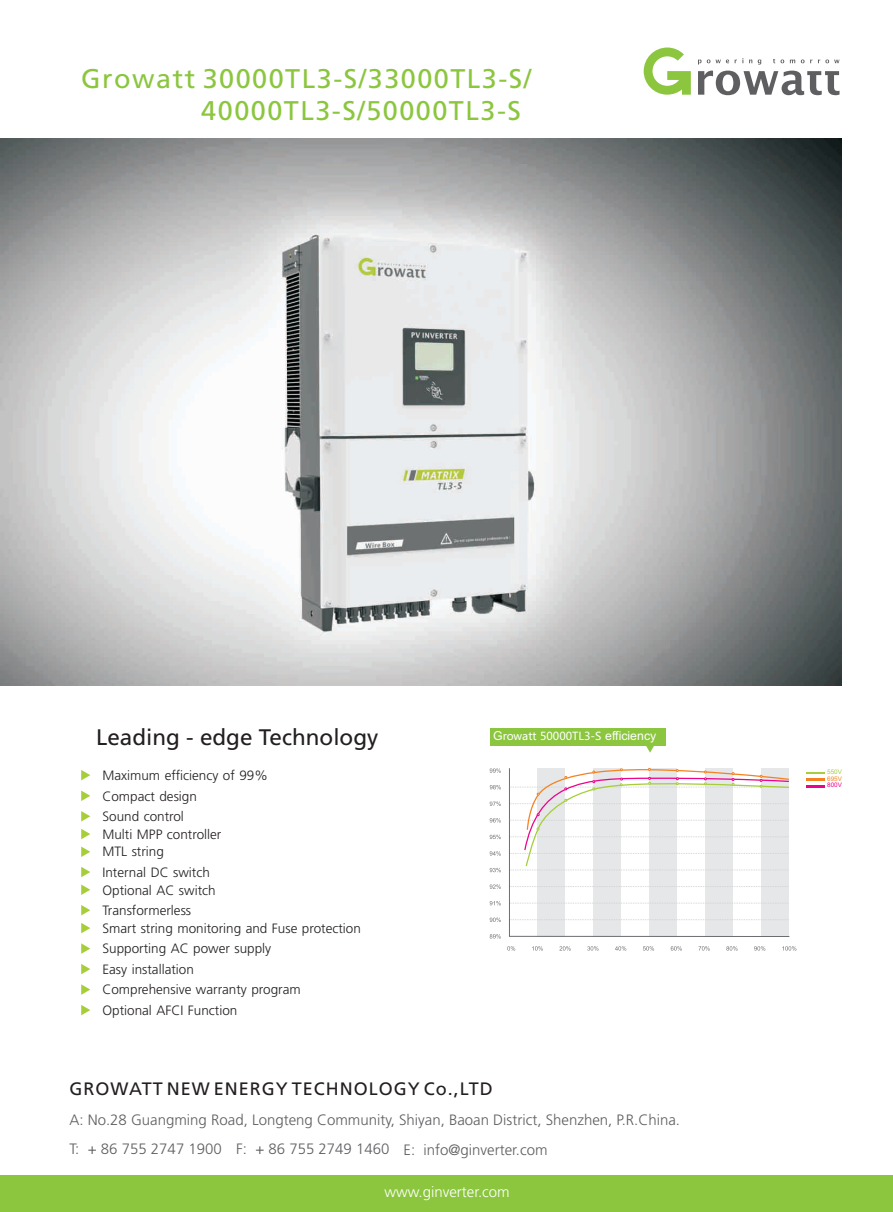
<style>
.page{position:relative;width:893px;height:1212px;background:#fff}
.page>*{position:absolute;margin:0;border:0;box-sizing:border-box;transform-origin:0 0}
.t1{font:27px/32px "True Frutiger Roman";letter-spacing:.055em;color:#8bc63e}
.t2{font:22.5px "True Frutiger Roman";color:#231f20}
.t3{font:18px "True Frutiger Roman";letter-spacing:.055em;color:#231f20}
.t4{font:300 15px/29.2px "True Frutiger";color:#5f5f62}
.t5{font:300 15px "True Frutiger";color:#fff}
.t6{font:300 13.5px/20.5px "True Frutiger";color:#231f20}
.t7{font:10.95px "Microsoft Ya Hei";color:#fff}
.t8{font:6.3px "Arial";color:#a6ce39}
.t9{font:6.3px "Arial";color:#f58220}
.t10{font:6.3px "Arial";color:#ed028c}
.s1{font-family:"Arial";font-size:12.3px}
</style>
<div class="page">
<svg style="left:698px;top:60px;width:3px;height:5px"></svg>
<svg style="left:707px;top:60px;width:22px;height:3px"></svg>
<svg style="left:758px;top:60px;width:3px;height:5px"></svg>
<svg style="left:773px;top:59px;width:11px;height:4px"></svg>
<svg style="left:801px;top:60px;width:11px;height:3px"></svg>
<svg style="left:818px;top:60px;width:21px;height:3px"></svg>
<svg style="left:698px;top:71px;width:141px;height:24px"></svg>
<svg style="left:644px;top:48px;width:47px;height:47px"></svg>
<div style="left:0;top:1175px;width:893px;height:37px;background:#8bc63e"></div>
<svg style="left:81px;top:770px;width:9px;height:10px"></svg>
<svg style="left:81px;top:790px;width:9px;height:11px"></svg>
<svg style="left:81px;top:811px;width:9px;height:10px"></svg>
<svg style="left:81px;top:829px;width:9px;height:10px"></svg>
<svg style="left:81px;top:846px;width:9px;height:11px"></svg>
<svg style="left:81px;top:884px;width:9px;height:11px"></svg>
<svg style="left:81px;top:867px;width:9px;height:10px"></svg>
<svg style="left:81px;top:905px;width:9px;height:10px"></svg>
<svg style="left:81px;top:943px;width:9px;height:11px"></svg>
<svg style="left:81px;top:923px;width:9px;height:10px"></svg>
<svg style="left:81px;top:964px;width:9px;height:10px"></svg>
<svg style="left:81px;top:984px;width:9px;height:11px"></svg>
<svg style="left:81px;top:1005px;width:9px;height:10px"></svg>
<div style="left:490px;top:728px;width:176px;height:18px;background:#8bc63e"></div>
<svg style="left:646px;top:746px;width:8px;height:7px"></svg>
<svg style="left:490px;top:801px;width:11px;height:5px"></svg>
<svg style="left:490px;top:818px;width:11px;height:4px"></svg>
<svg style="left:490px;top:835px;width:11px;height:4px"></svg>
<svg style="left:490px;top:851px;width:11px;height:5px"></svg>
<svg style="left:490px;top:868px;width:11px;height:4px"></svg>
<svg style="left:490px;top:884px;width:11px;height:5px"></svg>
<svg style="left:490px;top:901px;width:11px;height:4px"></svg>
<svg style="left:490px;top:917px;width:11px;height:5px"></svg>
<svg style="left:490px;top:934px;width:11px;height:4px"></svg>
<svg style="left:507px;top:946px;width:8px;height:5px"></svg>
<svg style="left:532px;top:946px;width:11px;height:5px"></svg>
<svg style="left:559px;top:946px;width:12px;height:5px"></svg>
<svg style="left:587px;top:946px;width:11px;height:5px"></svg>
<svg style="left:615px;top:946px;width:11px;height:5px"></svg>
<svg style="left:643px;top:946px;width:11px;height:5px"></svg>
<svg style="left:509px;top:767px;width:281px;height:170px"></svg>
<svg style="left:490px;top:785px;width:11px;height:4px"></svg>
<svg style="left:490px;top:768px;width:11px;height:5px"></svg>
<hr style="left:807px;top:784px;width:18px;height:3px;background:#ed028c">
<hr style="left:807px;top:778px;width:18px;height:3px;background:#f58220">
<svg style="left:807px;top:772px;width:18px;height:2px"></svg>
<svg style="left:671px;top:946px;width:11px;height:5px"></svg>
<svg style="left:699px;top:946px;width:11px;height:5px"></svg>
<svg style="left:726px;top:946px;width:11px;height:5px"></svg>
<svg style="left:754px;top:946px;width:11px;height:5px"></svg>
<svg style="left:782px;top:946px;width:14px;height:5px"></svg>
<svg style="left:510px;top:768px;width:280px;height:102px"></svg>
<img style="left:0;top:139px;width:842px;height:547px">
<h1 class="t1" style="left:201px;top:63px;width:332px;text-indent:-120px">Growatt 30000TL3-S/33000TL3-S/<br>40000TL3-S/50000TL3-S</h1>
<h2 class="t2" style="left:96px;top:724px;width:284px">Leading - edge Technology</h2>
<p class="t6" style="left:102px;top:765px;width:167px">Maximum efficiency of 99%<br>Compact design<br>Sound control</p>
<p class="t6" style="left:102px;top:826px;width:121px;line-height:17.4px">Multi MPP controller<br>MTL string</p>
<p class="t6" style="left:102px;top:863px;width:115px;line-height:17.7px">Internal DC switch<br>Optional AC switch</p>
<p class="t6" style="left:102px;top:902px;width:260px;line-height:17.7px">Transformerless<br>Smart string monitoring and Fuse protection</p>
<p class="t6" style="left:102px;top:939px;width:200px">Supporting AC power supply<br>Easy installation<br>Comprehensive warranty program<br>Optional AFCI Function</p>
<p class="t7" style="left:493px;top:731px;width:165px"><span class="s1">G</span>rowatt 50000TL3-S <span class="s1">efficiency</span></p>
<h3 class="t3" style="left:69px;top:1078px;width:425px">GROWATT NEW ENERGY TECHNOLOGY Co.,LTD</h3>
<p class="t4" style="left:69px;top:1105px;width:612px">A: No.28 Guangming Road, Longteng Community, Shiyan, Baoan District, Shenzhen, P.R.China.<br>T: + 86 755 2747 1900 F: + 86 755 2749 1460 E: info@ginverter.com</p>
<p class="t5" style="left:384px;top:1184px;width:127px">www.ginverter.com</p>
<p class="t8" style="left:827px;top:769px;width:16px">550V</p>
<p class="t9" style="left:827px;top:776px;width:16px">695V</p>
<p class="t10" style="left:827px;top:783px;width:16px">800V</p>
</div>
